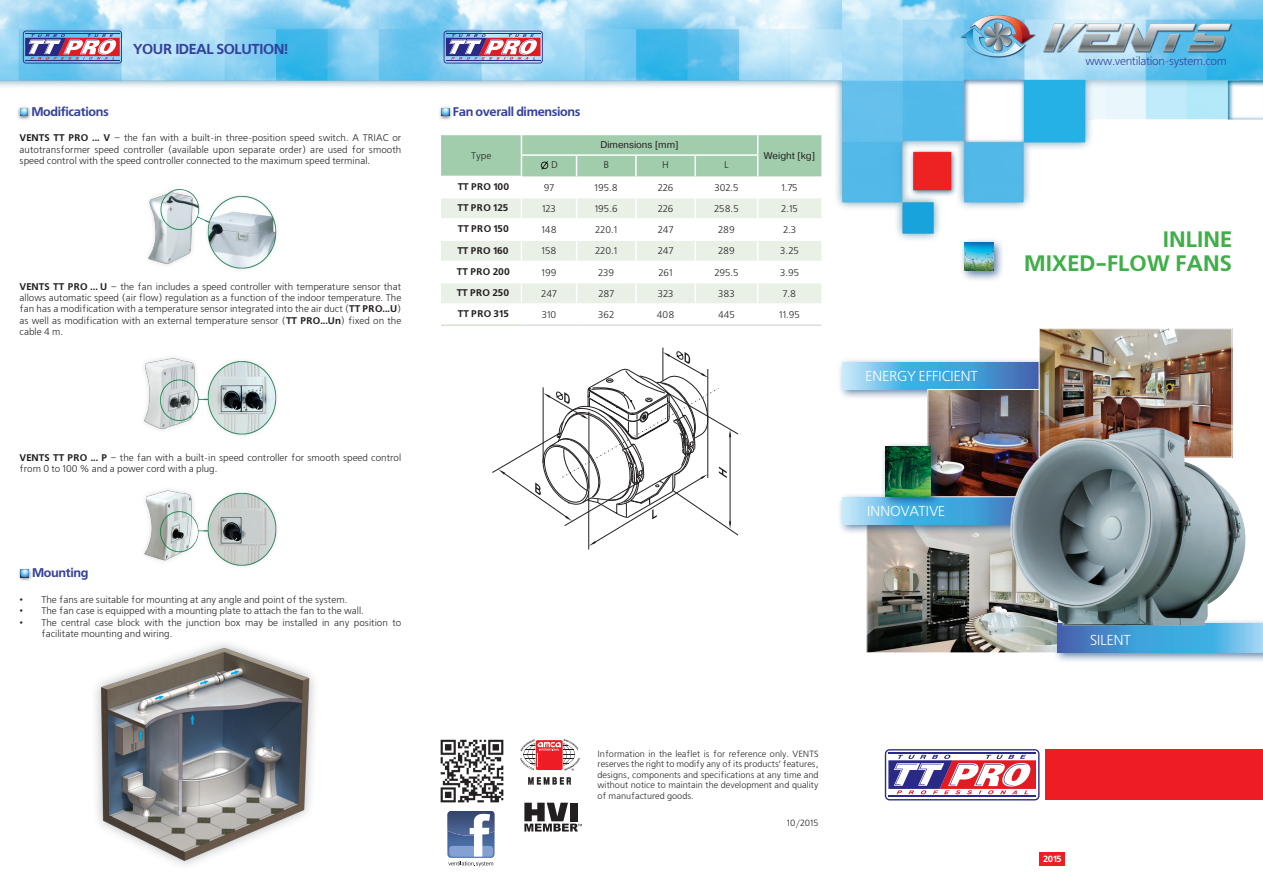
<style>
.page{position:relative;width:1263px;height:893px;background:#fff}
.page>*{position:absolute;margin:0;border:0;box-sizing:border-box;transform-origin:0 0}
.t1{font:700 22.35px/24px "Free Set C";color:#40ae49;text-align:right}
.t2{font:14.4px "Free Set C";letter-spacing:-.03em;color:#fff}
.t3{font:700 14.4px "Free Set C";letter-spacing:-.03em;color:#33419a}
.t4{font:700 12.6px "Free Set C";letter-spacing:-.03em;color:#33419a}
.t5{font:11.7px "Free Set C";letter-spacing:-.03em;color:#33419a}
.t6{font:9.75px/11.4px "Free Set C";color:#231f20;text-align:justify}
.t7{font:700 9.75px "Free Set C";color:#231f20}
.t8{font:9.75px "Pragmatica C";color:#231f20}
.t9{font:9px/10.5px "Free Set C";color:#231f20;text-align:justify}
.t10{font:700 9px "Free Set C";color:#fff}
.s1{font-weight:700}
</style>
<div class="page">
<img style="left:0;top:0;width:1263px;height:867px">
<img style="left:868px;top:536px;width:82px;height:115px">
<img style="left:956px;top:13px;width:279px;height:45px">
<div style="left:837px;top:492px;width:215px;height:44px;background:#013874;opacity:.65"></div>
<svg style="left:842px;top:497px;width:108px;height:27px;background:#74c3eb"></svg>
<div style="left:837px;top:357px;width:213px;height:44px;background:#013874;opacity:.65"></div>
<svg style="left:842px;top:362px;width:197px;height:27px;background:#58a7da"></svg>
<img style="left:929px;top:391px;width:110px;height:104px">
<div style="left:927px;top:389px;width:134px;height:108px;border:1px solid #fff"></div>
<img style="left:1041px;top:330px;width:189px;height:86px">
<div style="left:1039px;top:328px;width:193px;height:129px;border:1px solid #fff"></div>
<svg style="left:492px;top:347px;width:246px;height:203px"></svg>
<div style="left:441px;top:176px;width:80px;height:22px;background:#fff"></div>
<hr style="left:441px;top:176px;width:81px;height:1px;background:#fff">
<hr style="left:441px;top:324px;width:80px;height:2px;background:#d6e2d0">
<hr style="left:521px;top:324px;width:56px;height:2px;background:#dcdddf">
<hr style="left:577px;top:324px;width:59px;height:2px;background:#dcdddf">
<hr style="left:636px;top:324px;width:59px;height:2px;background:#dcdddf">
<hr style="left:695px;top:324px;width:63px;height:2px;background:#dcdddf">
<hr style="left:758px;top:324px;width:63px;height:2px;background:#dcdddf">
<hr style="left:521px;top:197px;width:56px;height:1px;background:#fff">
<hr style="left:577px;top:197px;width:59px;height:1px;background:#fff">
<hr style="left:636px;top:197px;width:59px;height:1px;background:#fff">
<hr style="left:695px;top:197px;width:63px;height:1px;background:#fff">
<hr style="left:758px;top:197px;width:63px;height:1px;background:#fff">
<svg style="left:441px;top:198px;width:380px;height:127px"></svg>
<hr style="left:521px;top:303px;width:56px;height:2px;background:#fff">
<hr style="left:577px;top:303px;width:59px;height:2px;background:#fff">
<hr style="left:636px;top:303px;width:59px;height:2px;background:#fff">
<hr style="left:695px;top:303px;width:63px;height:2px;background:#fff">
<hr style="left:758px;top:303px;width:63px;height:2px;background:#fff">
<svg style="left:441px;top:134px;width:380px;height:42px;background:#a6cfb2"></svg>
<img style="left:950px;top:416px;width:313px;height:281px">
<div style="left:960px;top:237px;width:45px;height:45px;background:#013874;opacity:.65"></div>
<img style="left:965px;top:242px;width:29px;height:29px">
<div style="left:1046px;top:749px;width:217px;height:51px;background:#ee1d23"></div>
<svg style="left:885px;top:749px;width:154px;height:51px"></svg>
<div style="left:880px;top:441px;width:62px;height:67px;background:#013874;opacity:.65"></div>
<svg style="left:885px;top:446px;width:1px;height:51px"></svg>
<img style="left:886px;top:446px;width:45px;height:51px">
<div style="left:1040px;top:852px;width:25px;height:14px;background:#ee1d23"></div>
<img style="left:133px;top:354px;width:147px;height:84px">
<img style="left:133px;top:188px;width:147px;height:85px">
<img style="left:133px;top:485px;width:147px;height:84px">
<svg style="left:23px;top:31px;width:99px;height:32px;background:#9387ae"></svg>
<svg style="left:444px;top:31px;width:99px;height:32px;background:#a38eb0"></svg>
<img style="left:16px;top:566px;width:17px;height:17px">
<svg style="left:21px;top:569px;width:8px;height:8px"></svg>
<img style="left:16px;top:105px;width:16px;height:17px">
<svg style="left:20px;top:108px;width:8px;height:8px"></svg>
<img style="left:437px;top:105px;width:17px;height:16px">
<svg style="left:442px;top:108px;width:7px;height:8px"></svg>
<img style="left:47px;top:641px;width:308px;height:226px">
<svg style="left:447px;top:811px;width:47px;height:55px"></svg>
<img style="left:432px;top:731px;width:78px;height:80px">
<svg style="left:524px;top:803px;width:58px;height:28px"></svg>
<svg style="left:520px;top:739px;width:60px;height:32px"></svg>
<svg style="left:528px;top:777px;width:43px;height:8px"></svg>
<h2 class="t3" style="left:133px;top:41px;width:157px">YOUR IDEAL SOLUTION!</h2>
<p class="t4" style="left:31px;top:105px;width:79px">Modifications</p>
<p class="t4" style="left:453px;top:104px;width:129px">Fan overall dimensions</p>
<p class="t6" style="left:20px;top:132px;width:383px"><span class="s1">VENTS TT PRO ... V</span> – the fan with a built-in three-position speed switch. A TRIAC or autotransformer speed controller (available upon separate order) are used for smooth speed control with the speed controller connected to the maximum speed terminal.</p>
<p class="t6" style="left:471px;top:150px;width:22px">Type</p>
<p class="t8" style="left:600px;top:139px;width:80px">Dimensions [mm]</p>
<p class="t6" style="left:551px;top:160px;width:8px">D</p>
<p class="t6" style="left:603px;top:159px;width:7px">B</p>
<p class="t6" style="left:662px;top:159px;width:8px">H</p>
<p class="t6" style="left:724px;top:159px;width:6px">L</p>
<p class="t8" style="left:764px;top:151px;width:53px">Weight [kg]</p>
<p class="t6" style="left:20px;top:281px;width:383px"><span class="s1">VENTS TT PRO ... U</span> – the fan includes a speed controller with temperature sensor that allows automatic speed (air flow) regulation as a function of the indoor temperature. The fan has a modification with a temperature sensor integrated into the air duct (<span class="s1">TT PRO...U</span>) as well as modification with an external temperature sensor (<span class="s1">TT PRO...Un</span>) fixed on the cable 4 m.</p>
<p class="t6" style="left:20px;top:452px;width:383px"><span class="s1">VENTS TT PRO ... P</span> – the fan with a built-in speed controller for smooth speed control from 0 to 100 % and a power cord with a plug.</p>
<p class="t4" style="left:32px;top:566px;width:58px">Mounting</p>
<p class="t6" style="left:20px;top:594px;width:329px">• The fans are suitable for mounting at any angle and point of the system.</p>
<p class="t6" style="left:20px;top:606px;width:346px">• The fan case is equipped with a mounting plate to attach the fan to the wall.</p>
<p class="t6" style="left:41px;top:617px;width:361px;text-indent:-22px">• The central case block with the junction box may be installed in any position to facilitate mounting and wiring.</p>
<p class="t7" style="left:458px;top:181px;width:53px">ТТ PRО 100</p>
<p class="t6" style="left:544px;top:182px;width:12px">97</p>
<p class="t6" style="left:595px;top:182px;width:25px">195.8</p>
<p class="t6" style="left:658px;top:182px;width:17px">226</p>
<p class="t6" style="left:714px;top:182px;width:26px">302.5</p>
<p class="t6" style="left:781px;top:182px;width:18px">1.75</p>
<p class="t7" style="left:457px;top:202px;width:53px">ТТ PRО 125</p>
<p class="t6" style="left:542px;top:203px;width:15px">123</p>
<p class="t6" style="left:595px;top:203px;width:24px">195.6</p>
<p class="t6" style="left:658px;top:203px;width:17px">226</p>
<p class="t6" style="left:714px;top:203px;width:26px">258.5</p>
<p class="t6" style="left:781px;top:203px;width:18px">2.15</p>
<p class="t7" style="left:458px;top:223px;width:53px">ТТ PRО 150</p>
<p class="t6" style="left:541px;top:224px;width:17px">148</p>
<p class="t6" style="left:595px;top:224px;width:24px">220.1</p>
<p class="t6" style="left:658px;top:224px;width:17px">247</p>
<p class="t6" style="left:718px;top:224px;width:18px">289</p>
<p class="t6" style="left:783px;top:224px;width:15px">2.3</p>
<p class="t7" style="left:457px;top:245px;width:53px">ТТ PRО 160</p>
<p class="t6" style="left:542px;top:246px;width:16px">158</p>
<p class="t6" style="left:595px;top:246px;width:24px">220.1</p>
<p class="t6" style="left:658px;top:246px;width:17px">247</p>
<p class="t6" style="left:718px;top:246px;width:18px">289</p>
<p class="t6" style="left:780px;top:246px;width:20px">3.25</p>
<p class="t7" style="left:457px;top:266px;width:54px">ТТ PRО 200</p>
<p class="t6" style="left:542px;top:267px;width:16px">199</p>
<p class="t6" style="left:598px;top:267px;width:18px">239</p>
<p class="t6" style="left:658px;top:267px;width:16px">261</p>
<p class="t6" style="left:714px;top:267px;width:26px">295.5</p>
<p class="t6" style="left:780px;top:267px;width:21px">3.95</p>
<p class="t7" style="left:457px;top:287px;width:54px">ТТ PRО 250</p>
<p class="t6" style="left:541px;top:288px;width:17px">247</p>
<p class="t6" style="left:598px;top:288px;width:17px">287</p>
<p class="t6" style="left:658px;top:288px;width:17px">323</p>
<p class="t6" style="left:718px;top:288px;width:18px">383</p>
<p class="t6" style="left:783px;top:288px;width:15px">7.8</p>
<p class="t7" style="left:458px;top:308px;width:53px">ТТ PRО 315</p>
<p class="t6" style="left:542px;top:309px;width:16px">310</p>
<p class="t6" style="left:598px;top:309px;width:17px">362</p>
<p class="t6" style="left:657px;top:309px;width:19px">408</p>
<p class="t6" style="left:718px;top:309px;width:18px">445</p>
<p class="t6" style="left:779px;top:309px;width:22px">11.95</p>
<p class="t9" style="left:597px;top:749px;width:223px">Information in the leaflet is for reference only. VENTS reserves the right to modify any of its products’ features, designs, components and specifications at any time and without notice to maintain the development and quality of manufactured goods.</p>
<p class="t9" style="left:787px;top:818px;width:33px">10/2015</p>
<p class="t5" style="left:1085px;top:55px;width:143px">www.ventilation-system.com</p>
<h2 class="t2" style="left:865px;top:369px;width:114px">ENERGY EFFICIENT</h2>
<h1 class="t1" style="left:1024px;top:228px;width:209px">INLINE<br>MIXED-FLOW FANS</h1>
<h2 class="t2" style="left:867px;top:503px;width:80px">INNOVATIVE</h2>
<h2 class="t2" style="left:1090px;top:632px;width:42px">SILENT</h2>
<p class="t10" style="left:1043px;top:854px;width:20px">2015</p>
</div>
